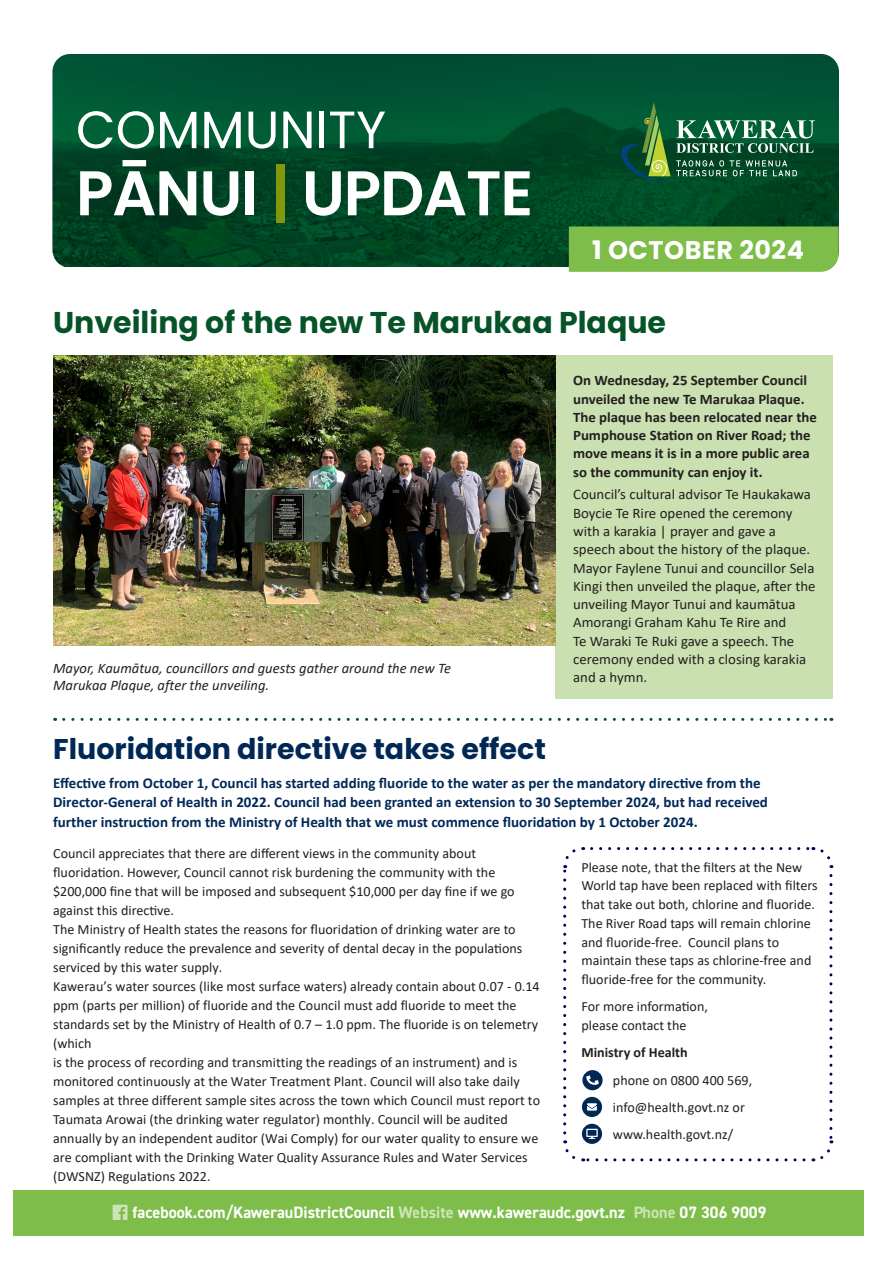
<style>
.page{position:relative;width:893px;height:1263px;background:#fff}
.page>*{position:absolute;margin:0;border:0;box-sizing:border-box;transform-origin:0 0}
.t1{font:600 63px "Poppins";letter-spacing:-.02em;color:#fff}
.t2{font:52.5px "Poppins";color:#fff}
.t3{font:700 30px "Poppins";color:#065328}
.t4{font:700 28.5px "Poppins";color:#002855}
.t5{font:700 25.5px "Poppins";letter-spacing:.02em;color:#fff}
.t6{font:700 16.5px "DIN2014";color:#fff}
.t7{font:700 15px/19.5px "Calibri";color:#002857}
.t8{font:14.55px/18.3px "Calibri";color:#231f20}
.t9{font:700 14.55px/18.3px "Calibri";color:#231f20}
.t10{font:italic 14.55px/17.4px "Calibri";color:#231f20}
.t11{font:14.1px/19px "Calibri";color:#231f20}
.t12{font:700 14.1px "Calibri";color:#231f20}
.s1{color:#81980d}
</style>
<div class="page">
<img style="left:52px;top:54px;width:787px;height:213px">
<svg style="left:621px;top:102px;width:194px;height:81px;background:#286b48"></svg>
<div style="left:555px;top:355px;width:277px;height:343px;background:#cae0b1"></div>
<img style="left:53px;top:355px;width:503px;height:290px">
<div style="left:14px;top:1190px;width:850px;height:46px;background:#7ebd4a"></div>
<svg style="left:113px;top:1205px;width:15px;height:15px"></svg>
<div style="left:569px;top:226px;width:270px;height:46px;background:#7ebd4a"></div>
<svg style="left:64px;top:718px;width:768px;height:3px"></svg>
<svg style="left:563px;top:847px;width:271px;height:315px"></svg>
<p class="t2" style="left:76px;top:99px;width:312px">COMMUNITY</p>
<p class="t1" style="left:76px;top:157px;width:459px">PĀNUI <span class="s1">|</span> UPDATE</p>
<p class="t5" style="left:592px;top:236px;width:213px">1 OCTOBER 2024</p>
<p class="t3" style="left:53px;top:306px;width:614px">Unveiling of the new Te Marukaa Plaque</p>
<p class="t10" style="left:53px;top:659px;width:399px">Mayor, Kaumātua, councillors and guests gather around the new Te<br>Marukaa Plaque, after the unveiling.</p>
<p class="t4" style="left:53px;top:732px;width:494px">Fluoridation directive takes effect</p>
<p class="t9" style="left:573px;top:371px;width:245px">On Wednesday, 25 September Council unveiled the new Te Marukaa Plaque.<br>The plaque has been relocated near the Pumphouse Station on River Road; the move means it is in a more public area so the community can enjoy it.</p>
<p class="t8" style="left:573px;top:485px;width:244px">Council’s cultural advisor Te Haukakawa Boycie Te Rire opened the ceremony with a karakia | prayer and gave a speech about the history of the plaque.<br>Mayor Faylene Tunui and councillor Sela Kingi then unveiled the plaque, after the unveiling Mayor Tunui and kaumātua Amorangi Graham Kahu Te Rire and<br>Te Waraki Te Ruki gave a speech. The ceremony ended with a closing karakia and a hymn.</p>
<p class="t7" style="left:53px;top:773px;width:716px">Effective from October 1, Council has started adding fluoride to the water as per the mandatory directive from the<br>Director-General of Health in 2022. Council had been granted an extension to 30 September 2024, but had received further instruction from the Ministry of Health that we must commence fluoridation by 1 October 2024.</p>
<p class="t11" style="left:53px;top:843px;width:488px">Council appreciates that there are different views in the community about fluoridation. However, Council cannot risk burdening the community with the $200,000 fine that will be imposed and subsequent $10,000 per day fine if we go against this directive.<br>The Ministry of Health states the reasons for fluoridation of drinking water are to significantly reduce the prevalence and severity of dental decay in the populations serviced by this water supply.<br>Kawerau’s water sources (like most surface waters) already contain about 0.07 - 0.14 ppm (parts per million) of fluoride and the Council must add fluoride to meet the standards set by the Ministry of Health of 0.7 – 1.0 ppm. The fluoride is on telemetry (which<br>is the process of recording and transmitting the readings of an instrument) and is monitored continuously at the Water Treatment Plant. Council will also take daily samples at three different sample sites across the town which Council must report to Taumata Arowai (the drinking water regulator) monthly. Council will be audited annually by an independent auditor (Wai Comply) for our water quality to ensure we are compliant with the Drinking Water Quality Assurance Rules and Water Services (DWSNZ) Regulations 2022.</p>
<p class="t11" style="left:581px;top:857px;width:238px">Please note, that the filters at the New World tap have been replaced with filters that take out both, chlorine and fluoride.<br>The River Road taps will remain chlorine and fluoride-free. Council plans to maintain these taps as chlorine-free and fluoride-free for the community.</p>
<p class="t11" style="left:581px;top:997px;width:128px;line-height:18.6px">For more information, please contact the</p>
<p class="t12" style="left:581px;top:1043px;width:108px">Ministry of Health</p>
<p class="t11" style="left:613px;top:1070px;width:141px">phone on 0800 400 569,</p>
<p class="t11" style="left:613px;top:1097px;width:133px">info@health.govt.nz or</p>
<p class="t11" style="left:613px;top:1124px;width:122px">www.health.govt.nz/</p>
<p class="t6" style="left:133px;top:1201px;width:635px">facebook.com/KawerauDistrictCouncil Website www.kaweraudc.govt.nz Phone 07 306 9009</p>
</div>
